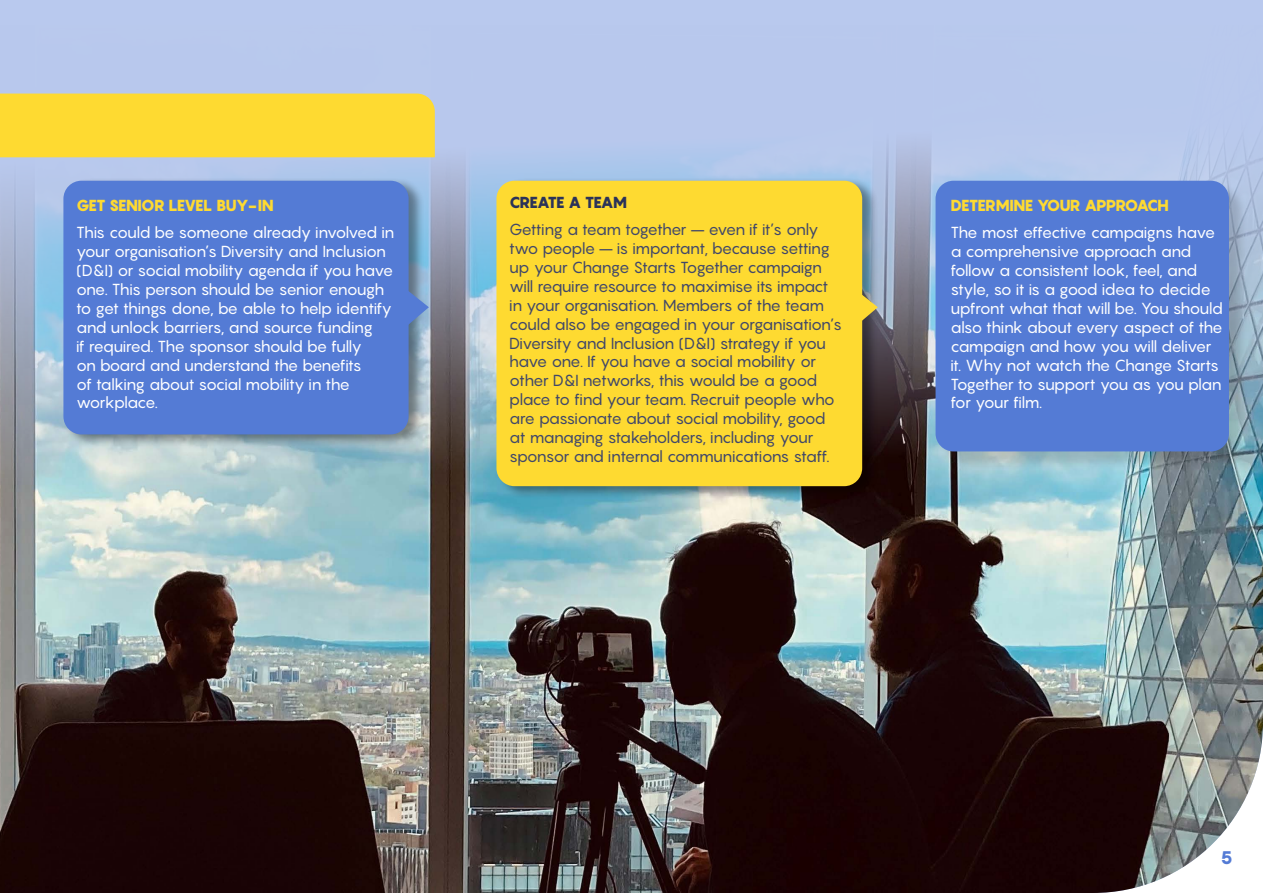
<style>
.page{position:relative;width:1263px;height:893px;background:#fff}
.page>*{position:absolute;margin:0;border:0;box-sizing:border-box;transform-origin:0 0}
.t1{font:800 18px "Pangram";color:#547bd5}
.t2{font:15.75px/18.9px "Pangram";letter-spacing:-.06em;color:#fff}
.t3{font:15.75px/18.9px "Pangram";letter-spacing:-.06em;color:#40476a}
.t4{font:900 15.75px "Pangram";letter-spacing:-.06em;color:#feda31}
.t5{font:900 15.75px "Pangram";letter-spacing:-.08em;color:#2b3259}
</style>
<div class="page">
<div style="left:0;top:0;width:1263px;height:26px;background:#b9c9ee"></div>
<img style="left:0;top:26px;width:1263px;height:867px">
<div style="left:64px;top:177px;width:361px;height:270px;background:#000;opacity:.4"></div>
<div style="left:63px;top:181px;width:346px;height:253px;background:#547bd5;border-radius:18px"></div>
<div style="left:497px;top:177px;width:382px;height:322px;background:#000;opacity:.4"></div>
<div style="left:496px;top:181px;width:366px;height:305px;background:#feda31;border-radius:18px"></div>
<div style="left:938px;top:183px;width:310px;height:287px;background:#000;opacity:.15"></div>
<div style="left:935px;top:181px;width:294px;height:270px;background:#547bd5;border-radius:18px"></div>
<div style="left:0;top:94px;width:435px;height:63px;background:#feda31"></div>
<svg style="left:408px;top:289px;width:21px;height:37px"></svg>
<svg style="left:862px;top:289px;width:16px;height:37px"></svg>
<h1 class="t4" style="left:76px;top:195px;width:199px">GET SENIOR LEVEL BUY-IN</h1>
<h1 class="t2" style="left:76px;top:223px;width:320px">This could be someone already involved in your organisation’s Diversity and Inclusion (D&amp;I) or social mobility agenda if you have one. This person should be senior enough to get things done, be able to help identify and unlock barriers, and source funding<br>if required. The sponsor should be fully<br>on board and understand the benefits<br>of talking about social mobility in the workplace.</h1>
<h1 class="t5" style="left:509px;top:192px;width:120px">CREATE A TEAM</h1>
<h1 class="t3" style="left:509px;top:220px;width:334px">Getting a team together – even if it’s only two people – is important, because setting up your Change Starts Together campaign will require resource to maximise its impact in your organisation. Members of the team could also be engaged in your organisation’s Diversity and Inclusion (D&amp;I) strategy if you have one. If you have a social mobility or other D&amp;I networks, this would be a good place to find your team. Recruit people who are passionate about social mobility, good at managing stakeholders, including your sponsor and internal communications staff.</h1>
<h1 class="t4" style="left:950px;top:195px;width:220px">DETERMINE YOUR APPROACH</h1>
<h1 class="t2" style="left:950px;top:223px;width:274px">The most effective campaigns have a comprehensive approach and follow a consistent look, feel, and style, so it is a good idea to decide upfront what that will be. You should also think about every aspect of the campaign and how you will deliver it. Why not watch the Change Starts<br>Together to support you as you plan for your film.</h1>
<p class="t1" style="left:1220px;top:846px;width:14px">5</p>
</div>
